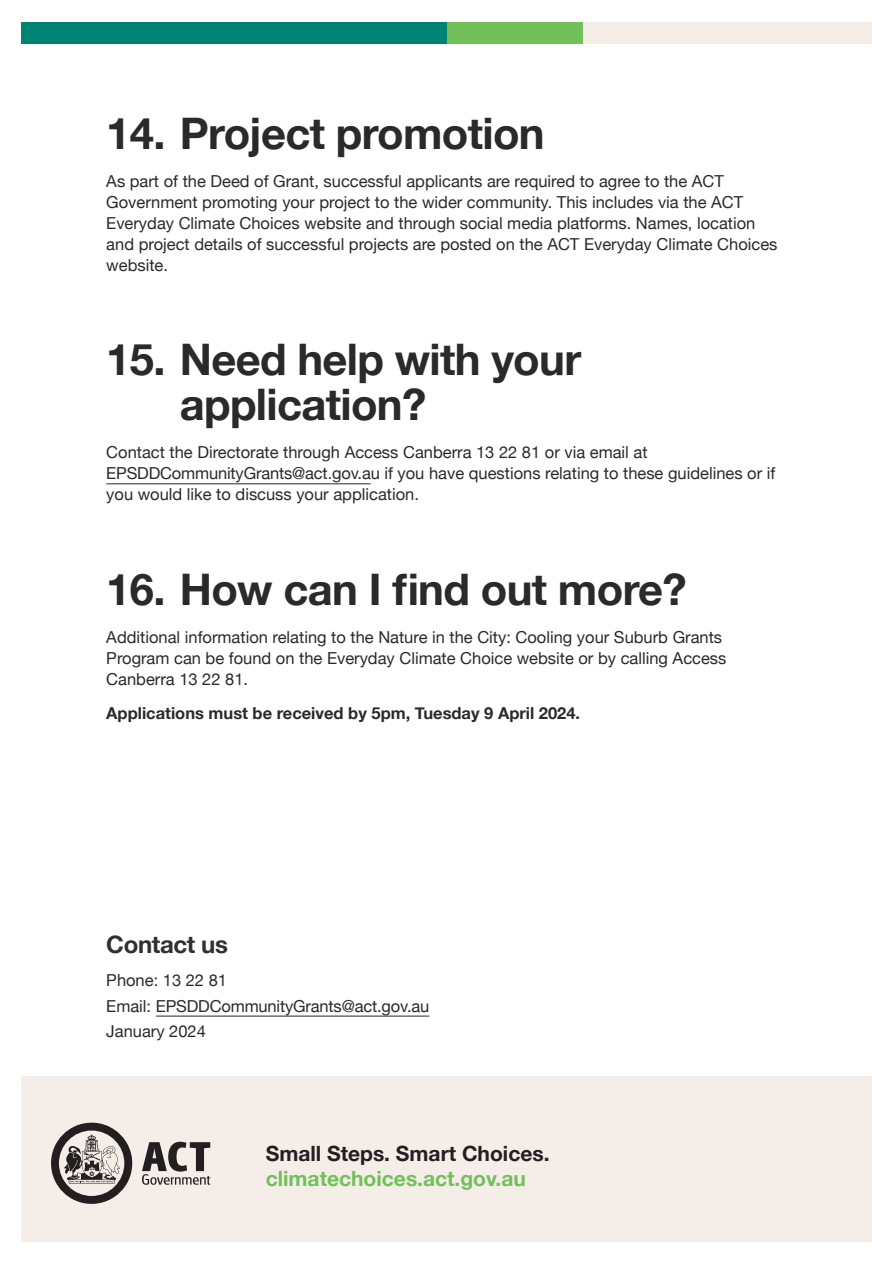
<style>
.page{position:relative;width:893px;height:1263px;background:#fff}
.page>*{position:absolute;margin:0;border:0;box-sizing:border-box;transform-origin:0 0}
.t1{font:700 43.5px/45px "Helvetica Neue";letter-spacing:-.015em;color:#2b292a}
.SHS_Sub_head{font:700 24px "Helvetica Neue";letter-spacing:-.015em;color:#312f30}
.t2{font:700 21px "Helvetica Neue";color:#71c059}
.t3{font:700 21px "Helvetica Neue";color:#231f20}
.SHS_body{font:16.5px/21px "Helvetica Neue";color:#2b292a}
.SHS_body-2{font:700 16.5px "Helvetica Neue";color:#2b292a}
</style>
<div class="page">
<div style="left:428px;top:22px;width:207px;height:21px;background:#71c059"></div>
<div style="left:583px;top:22px;width:289px;height:21px;background:#f5ede8"></div>
<div style="left:21px;top:22px;width:426px;height:21px;background:#008373"></div>
<hr style="left:156px;top:1016px;width:273px;height:1px;background:#2b292a">
<div style="left:21px;top:1076px;width:851px;height:166px;background:#f5ede8"></div>
<hr style="left:106px;top:483px;width:265px;height:1px;background:#2b292a">
<svg style="left:142px;top:1142px;width:68px;height:43px"></svg>
<svg style="left:51px;top:1123px;width:81px;height:81px"></svg>
<p class="t1" style="left:106px;top:112px;width:440px">14. Project promotion</p>
<p class="SHS_body" style="left:106px;top:171px;width:673px">As part of the Deed of Grant, successful applicants are required to agree to the ACT Government promoting your project to the wider community. This includes via the ACT Everyday Climate Choices website and through social media platforms. Names, location and project details of successful projects are posted on the ACT Everyday Climate Choices website.</p>
<p class="t1" style="left:180px;top:338px;width:403px;text-indent:-74px">15. Need help with your application?</p>
<p class="SHS_body" style="left:106px;top:443px;width:670px">Contact the Directorate through Access Canberra 13 22 81 or via email at<br>EPSDDCommunityGrants@act.gov.au if you have questions relating to these guidelines or if you would like to discuss your application.</p>
<p class="t1" style="left:106px;top:568px;width:582px">16. How can I find out more?</p>
<p class="SHS_body" style="left:106px;top:627px;width:622px">Additional information relating to the Nature in the City: Cooling your Suburb Grants<br>Program can be found on the Everyday Climate Choice website or by calling Access<br>Canberra 13 22 81.</p>
<p class="SHS_body-2" style="left:106px;top:700px;width:475px">Applications must be received by 5pm, Tuesday 9 April 2024.</p>
<p class="SHS_Sub_head" style="left:106px;top:925px;width:123px">Contact us</p>
<p class="SHS_body" style="left:106px;top:971px;width:122px">Phone: 13 22 81</p>
<p class="SHS_body" style="left:106px;top:996px;width:325px">Email: EPSDDCommunityGrants@act.gov.au</p>
<p class="SHS_body" style="left:106px;top:1021px;width:101px">January 2024</p>
<p class="t3" style="left:266px;top:1137px;width:285px">Small Steps. Smart Choices.</p>
<p class="t2" style="left:266px;top:1162px;width:262px">climatechoices.act.gov.au</p>
</div>
